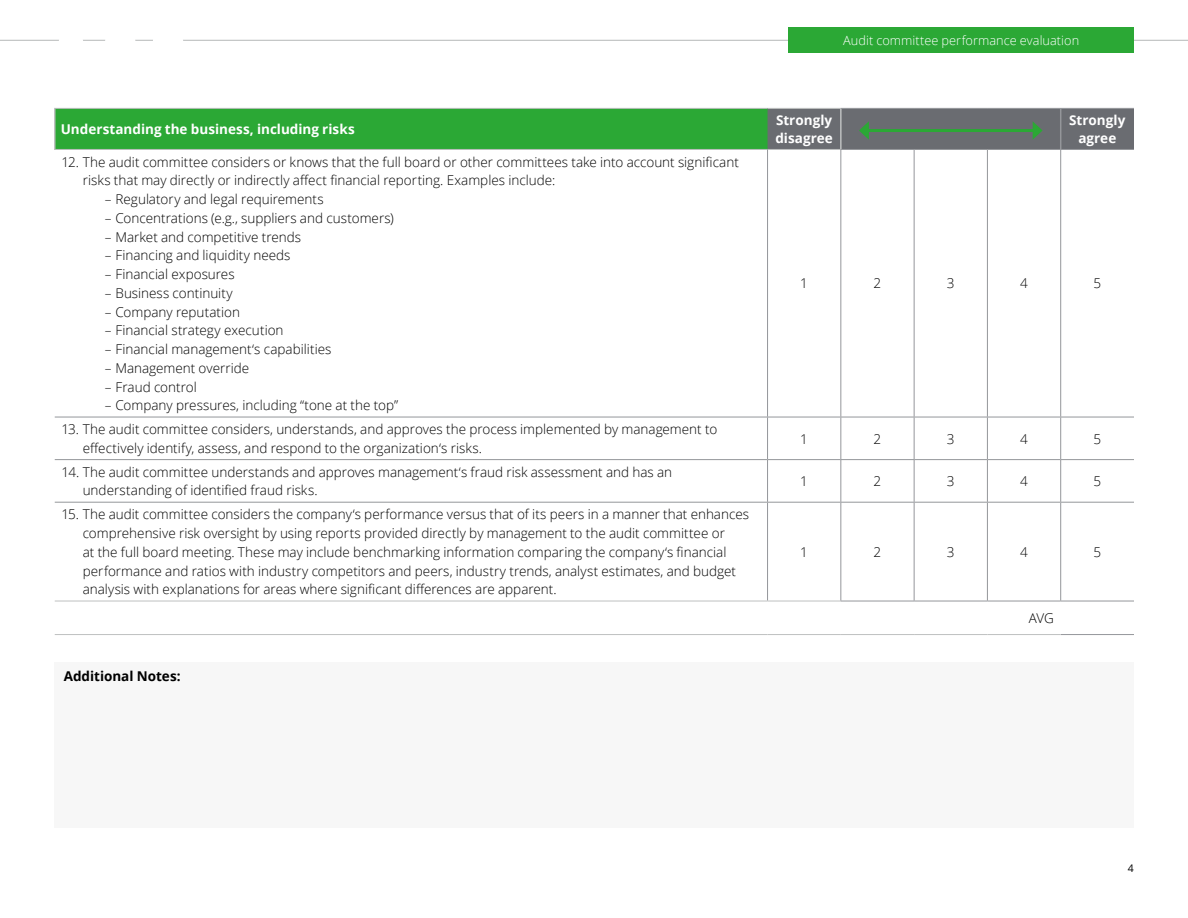
<style>
.page{position:relative;width:1188px;height:918px;background:#fff}
.page>*{position:absolute;margin:0;border:0;box-sizing:border-box;transform-origin:0 0}
.t1{font:300 13.5px/18.8px "Open Sans";color:#000}
.t2{font:700 13.5px/18.8px "Open Sans";color:#fff}
.t3{font:700 13.5px "Open Sans";color:#000}
.t4{font:300 12.75px "Open Sans";letter-spacing:.005em;color:#fff}
.t5{font:10.5px "Open Sans";color:#000}
</style>
<div class="page">
<hr style="left:0;top:40px;width:1188px;height:1px;background:#bec0c0">
<div style="left:788px;top:27px;width:346px;height:26px;background:#2ba835"></div>
<div style="left:59px;top:30px;width:24px;height:24px;background:#fff;border-radius:50%"></div>
<div style="left:105px;top:26px;width:30px;height:31px;background:#fff;border-radius:50%"></div>
<div style="left:153px;top:26px;width:30px;height:31px;background:#fff;border-radius:50%"></div>
<div style="left:54px;top:662px;width:1080px;height:166px;background:#f7f7f7"></div>
<div style="left:55px;top:108px;width:713px;height:41px;background:#2ba835"></div>
<hr style="left:767px;top:150px;width:1px;height:267px;background:#94969a">
<hr style="left:840px;top:149px;width:74px;height:1px;background:#94969a">
<hr style="left:840px;top:150px;width:1px;height:267px;background:#94969a">
<hr style="left:914px;top:149px;width:73px;height:1px;background:#94969a">
<hr style="left:914px;top:150px;width:1px;height:267px;background:#94969a">
<hr style="left:987px;top:149px;width:74px;height:1px;background:#94969a">
<hr style="left:987px;top:150px;width:1px;height:267px;background:#94969a">
<hr style="left:1061px;top:149px;width:73px;height:1px;background:#94969a">
<hr style="left:1060px;top:150px;width:1px;height:267px;background:#94969a">
<hr style="left:55px;top:417px;width:713px;height:1px;background:#94969a">
<hr style="left:768px;top:417px;width:73px;height:1px;background:#94969a">
<hr style="left:767px;top:417px;width:1px;height:42px;background:#94969a">
<hr style="left:841px;top:417px;width:73px;height:1px;background:#94969a">
<hr style="left:840px;top:417px;width:1px;height:42px;background:#94969a">
<hr style="left:914px;top:417px;width:73px;height:1px;background:#94969a">
<hr style="left:914px;top:417px;width:1px;height:42px;background:#94969a">
<hr style="left:987px;top:417px;width:74px;height:1px;background:#94969a">
<hr style="left:987px;top:417px;width:1px;height:42px;background:#94969a">
<hr style="left:1061px;top:417px;width:73px;height:1px;background:#94969a">
<hr style="left:1060px;top:417px;width:1px;height:42px;background:#94969a">
<hr style="left:55px;top:459px;width:713px;height:1px;background:#94969a">
<hr style="left:768px;top:459px;width:73px;height:1px;background:#94969a">
<hr style="left:767px;top:460px;width:1px;height:42px;background:#94969a">
<hr style="left:841px;top:459px;width:73px;height:1px;background:#94969a">
<hr style="left:840px;top:460px;width:1px;height:42px;background:#94969a">
<hr style="left:914px;top:459px;width:73px;height:1px;background:#94969a">
<hr style="left:914px;top:460px;width:1px;height:42px;background:#94969a">
<hr style="left:987px;top:459px;width:74px;height:1px;background:#94969a">
<hr style="left:987px;top:460px;width:1px;height:42px;background:#94969a">
<hr style="left:1061px;top:459px;width:73px;height:1px;background:#94969a">
<hr style="left:1060px;top:460px;width:1px;height:42px;background:#94969a">
<hr style="left:55px;top:502px;width:713px;height:1px;background:#94969a">
<hr style="left:768px;top:502px;width:73px;height:1px;background:#94969a">
<hr style="left:767px;top:503px;width:1px;height:98px;background:#94969a">
<hr style="left:841px;top:502px;width:73px;height:1px;background:#94969a">
<hr style="left:840px;top:503px;width:1px;height:98px;background:#94969a">
<hr style="left:914px;top:502px;width:73px;height:1px;background:#94969a">
<hr style="left:914px;top:503px;width:1px;height:98px;background:#94969a">
<hr style="left:987px;top:502px;width:74px;height:1px;background:#94969a">
<hr style="left:987px;top:503px;width:1px;height:98px;background:#94969a">
<hr style="left:1061px;top:502px;width:73px;height:1px;background:#94969a">
<hr style="left:1060px;top:503px;width:1px;height:98px;background:#94969a">
<hr style="left:840px;top:601px;width:74px;height:1px;background:#94969a">
<hr style="left:914px;top:601px;width:73px;height:1px;background:#94969a">
<hr style="left:987px;top:601px;width:74px;height:1px;background:#94969a">
<hr style="left:1061px;top:601px;width:73px;height:1px;background:#94969a">
<hr style="left:1061px;top:634px;width:73px;height:1px;background:#94969a">
<hr style="left:54px;top:108px;width:714px;height:1px;background:#bec0c0">
<hr style="left:54px;top:149px;width:714px;height:1px;background:#bec0c0">
<hr style="left:768px;top:149px;width:72px;height:1px;background:#bec0c0">
<hr style="left:55px;top:601px;width:713px;height:1px;background:#bec0c0">
<hr style="left:768px;top:601px;width:72px;height:1px;background:#bec0c0">
<hr style="left:55px;top:634px;width:713px;height:1px;background:#bec0c0">
<hr style="left:768px;top:634px;width:73px;height:1px;background:#bec0c0">
<hr style="left:841px;top:634px;width:73px;height:1px;background:#bec0c0">
<hr style="left:914px;top:634px;width:73px;height:1px;background:#bec0c0">
<hr style="left:987px;top:634px;width:74px;height:1px;background:#bec0c0">
<hr style="left:54px;top:109px;width:2px;height:40px;background:#bec0c0">
<svg style="left:768px;top:108px;width:366px;height:41px;background:#697070"></svg>
<p class="t4" style="left:843px;top:31px;width:238px">Audit committee performance evaluation</p>
<p class="t2" style="left:61px;top:119px;width:295px">Understanding the business, including risks</p>
<p class="t2" style="left:775px;top:110px;width:59px">Strongly disagree</p>
<p class="t2" style="left:1069px;top:110px;width:58px;text-align:center">Strongly agree</p>
<p class="t1" style="left:83px;top:152px;width:658px;text-indent:-21px">12. The audit committee considers or knows that the full board or other committees take into account significant risks that may directly or indirectly affect financial reporting. Examples include:</p>
<p class="t1" style="left:105px;top:189px;width:220px">– Regulatory and legal requirements</p>
<p class="t1" style="left:105px;top:208px;width:291px">– Concentrations (e.g., suppliers and customers)</p>
<p class="t1" style="left:105px;top:227px;width:198px">– Market and competitive trends</p>
<p class="t1" style="left:105px;top:246px;width:187px">– Financing and liquidity needs</p>
<p class="t1" style="left:105px;top:264px;width:131px">– Financial exposures</p>
<p class="t1" style="left:105px;top:283px;width:129px">– Business continuity</p>
<p class="t1" style="left:105px;top:302px;width:137px">– Company reputation</p>
<p class="t1" style="left:105px;top:321px;width:180px">– Financial strategy execution</p>
<p class="t1" style="left:105px;top:339px;width:228px">– Financial management‘s capabilities</p>
<p class="t1" style="left:105px;top:358px;width:146px">– Management override</p>
<p class="t1" style="left:105px;top:377px;width:93px">– Fraud control</p>
<p class="t1" style="left:105px;top:396px;width:295px">– Company pressures, including “tone at the top”</p>
<p class="t1" style="left:800px;top:274px;width:9px">1</p>
<p class="t1" style="left:874px;top:274px;width:9px">2</p>
<p class="t1" style="left:947px;top:274px;width:9px">3</p>
<p class="t1" style="left:1020px;top:274px;width:9px">4</p>
<p class="t1" style="left:1093px;top:274px;width:9px">5</p>
<p class="t1" style="left:83px;top:420px;width:636px;text-indent:-21px">13. The audit committee considers, understands, and approves the process implemented by management to effectively identify, assess, and respond to the organization‘s risks.</p>
<p class="t1" style="left:800px;top:429px;width:9px">1</p>
<p class="t1" style="left:874px;top:429px;width:9px">2</p>
<p class="t1" style="left:947px;top:429px;width:9px">3</p>
<p class="t1" style="left:1020px;top:429px;width:9px">4</p>
<p class="t1" style="left:1093px;top:429px;width:9px">5</p>
<p class="t1" style="left:83px;top:462px;width:591px;text-indent:-21px">14. The audit committee understands and approves management‘s fraud risk assessment and has an understanding of identified fraud risks.</p>
<p class="t1" style="left:800px;top:471px;width:9px">1</p>
<p class="t1" style="left:874px;top:471px;width:9px">2</p>
<p class="t1" style="left:947px;top:471px;width:9px">3</p>
<p class="t1" style="left:1020px;top:471px;width:9px">4</p>
<p class="t1" style="left:1093px;top:471px;width:9px">5</p>
<p class="t1" style="left:83px;top:505px;width:668px;text-indent:-21px">15. The audit committee considers the company‘s performance versus that of its peers in a manner that enhances comprehensive risk oversight by using reports provided directly by management to the audit committee or<br>at the full board meeting. These may include benchmarking information comparing the company‘s financial performance and ratios with industry competitors and peers, industry trends, analyst estimates, and budget analysis with explanations for areas where significant differences are apparent.</p>
<p class="t1" style="left:800px;top:542px;width:9px">1</p>
<p class="t1" style="left:874px;top:542px;width:9px">2</p>
<p class="t1" style="left:947px;top:542px;width:9px">3</p>
<p class="t1" style="left:1020px;top:542px;width:9px">4</p>
<p class="t1" style="left:1093px;top:542px;width:9px">5</p>
<p class="t3" style="left:64px;top:667px;width:119px">Additional Notes:</p>
<p class="t1" style="left:1029px;top:608px;width:27px">AVG</p>
<p class="t5" style="left:1128px;top:861px;width:8px">4</p>
</div>
